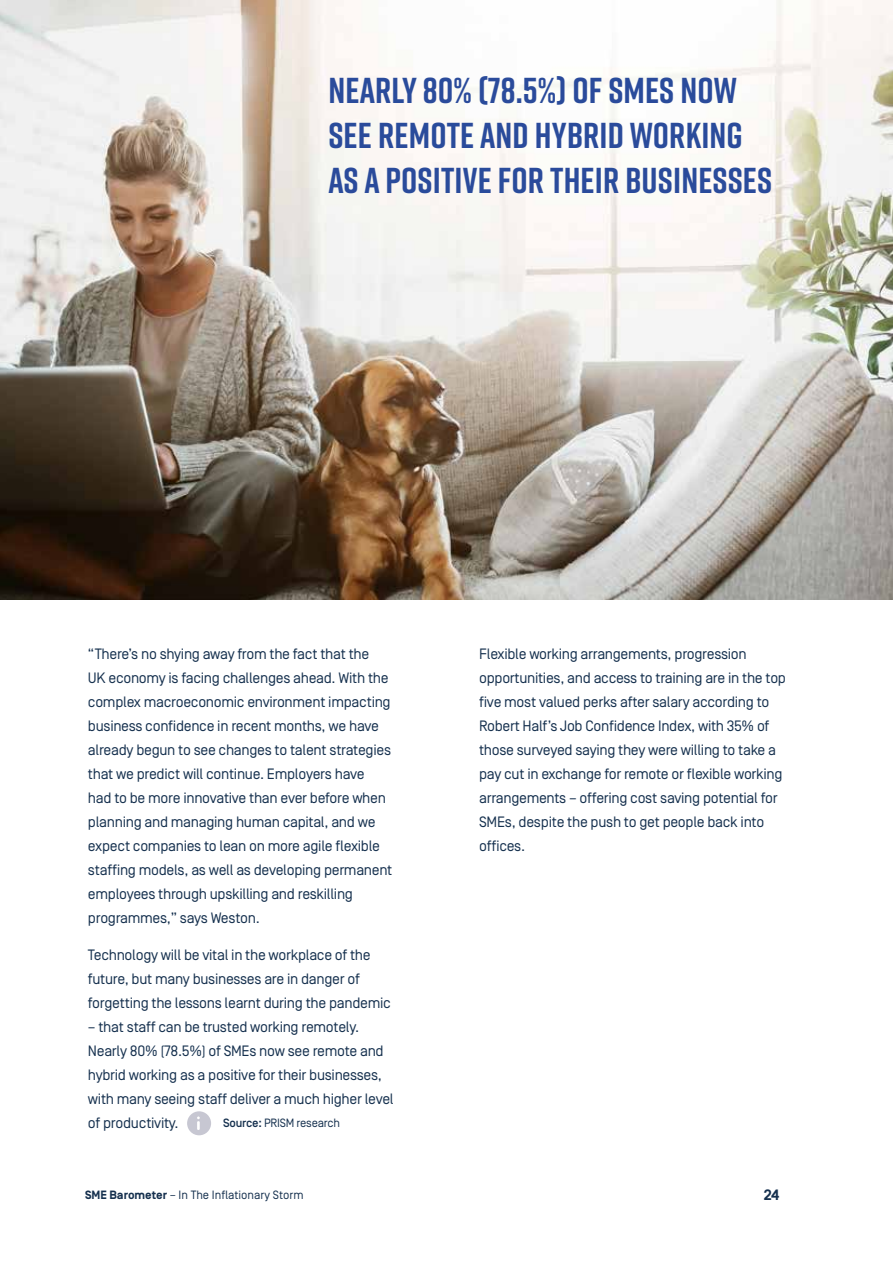
<style>
.page{position:relative;width:893px;height:1263px;background:#fff}
.page>*{position:absolute;margin:0;border:0;box-sizing:border-box;transform-origin:0 0}
.t1{font:700 36px/45px "Rift";letter-spacing:.005em;color:#2a4b9b}
.t2{font:15px/24px "Simplon BP Regular";letter-spacing:-.02em;color:#15304e}
.t3{font:700 15px "Simplon BP";color:#15304e}
.t4{font:12px "Simplon BP Regular";color:#15304e}
.t5{font:12px "Simplon BP Regular";letter-spacing:-.02em;color:#15304e}
.s1{font-family:"Simplon BP";font-weight:500}
.s2{font-family:"Simplon BP";font-weight:700}
</style>
<div class="page">
<img style="left:0;top:0;width:893px;height:600px">
<div style="left:187px;top:1111px;width:24px;height:24px;background:#c7c7d2;border-radius:50%"></div>
<svg style="left:197px;top:1116px;width:3px;height:14px"></svg>
<h1 class="t1" style="left:328px;top:67px;width:445px">NEARLY 80% (78.5%) OF SMES NOW<br>SEE REMOTE AND HYBRID WORKING<br>AS A POSITIVE FOR THEIR BUSINESSES</h1>
<p class="t2" style="left:88px;top:641px;width:306px">“There’s no shying away from the fact that the<br>UK economy is facing challenges ahead. With the complex macroeconomic environment impacting business confidence in recent months, we have already begun to see changes to talent strategies that we predict will continue. Employers have<br>had to be more innovative than ever before when planning and managing human capital, and we expect companies to lean on more agile flexible staffing models, as well as developing permanent employees through upskilling and reskilling programmes,” says Weston.</p>
<p class="t2" style="left:88px;top:942px;width:304px">Technology will be vital in the workplace of the future, but many businesses are in danger of forgetting the lessons learnt during the pandemic</p>
<p class="t2" style="left:88px;top:1014px;width:307px">– that staff can be trusted working remotely.<br>Nearly 80% (78.5%) of SMEs now see remote and hybrid working as a positive for their businesses, with many seeing staff deliver a much higher level of productivity.</p>
<p class="t5" style="left:223px;top:1116px;width:118px"><span class="s1">Source:</span> PRISM research</p>
<p class="t2" style="left:479px;top:641px;width:308px">Flexible working arrangements, progression opportunities, and access to training are in the top five most valued perks after salary according to Robert Half’s Job Confidence Index, with 35% of those surveyed saying they were willing to take a pay cut in exchange for remote or flexible working arrangements – offering cost saving potential for SMEs, despite the push to get people back into offices.</p>
<p class="t4" style="left:85px;top:1188px;width:220px"><span class="s2">SME Barometer</span> – In The Inflationary Storm</p>
<p class="t3" style="left:764px;top:1186px;width:17px">24</p>
</div>
